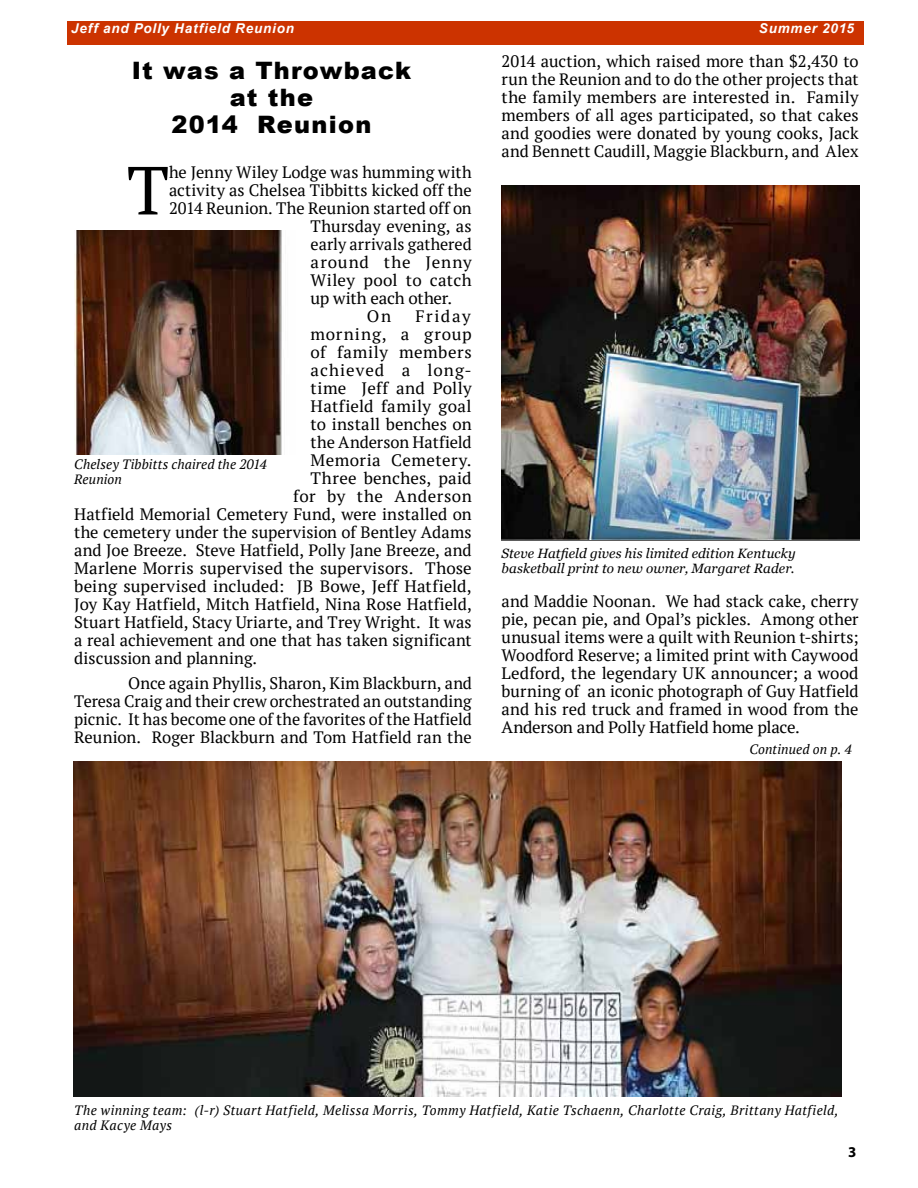
<style>
.page{position:relative;width:918px;height:1188px;background:#fff}
.page>*{position:absolute;margin:0;border:0;box-sizing:border-box;transform-origin:0 0}
.t1{font:67.95px "PT Serif";color:#000}
.t2{font:900 24px/27px "Arial";letter-spacing:.05em;color:#000;text-align:center}
.t3{font:16.5px/18px "PT Serif";letter-spacing:.005em;color:#000;text-align:justify}
.t4{font:16.5px "PT Serif";letter-spacing:-.02em;color:#000}
.t5{font:16.5px "PT Serif";letter-spacing:.025em;color:#000}
.t6{font:16.5px "PT Serif";letter-spacing:.03em;color:#000}
.t7{font:16.5px "PT Serif";letter-spacing:.045em;color:#000}
.t8{font:16.5px "PT Serif";letter-spacing:.055em;color:#000}
.t9{font:16.5px "PT Serif";letter-spacing:.06em;color:#000}
.t10{font:700 15px "Myriad Pro";color:#000}
.t11{font:italic 13.5px/15px "PT Serif";letter-spacing:.025em;color:#000}
.t12{font:italic 13.5px/15px "Georgia";letter-spacing:.005em;color:#000}
.t13{font:italic 13.5px/15px "PT Serif";letter-spacing:.005em;color:#000}
.t14{font:italic 700 13.5px "Arial";letter-spacing:.06em;color:#fff}
</style>
<div class="page">
<div style="left:68px;top:22px;width:796px;height:23px;background:#c30"></div>
<img style="left:73px;top:762px;width:768px;height:335px">
<img style="left:502px;top:185px;width:357px;height:354px">
<img style="left:74px;top:230px;width:208px;height:225px">
<p class="t14" style="left:71px;top:19px;width:224px">Jeff and Polly Hatfield Reunion</p>
<p class="t14" style="left:759px;top:19px;width:97px">Summer 2015</p>
<h2 class="t2" style="left:132px;top:56px;width:281px">It was a Throwback at the<br>2014 Reunion</h2>
<p class="t3" style="left:502px;top:52px;width:359px">2014 auction, which raised more than $2,430 to run the Reunion and to do the other projects that the family members are interested in. Family members of all ages participated, so that cakes and goodies were donated by young cooks, Jack and Bennett Caudill, Maggie Blackburn, and Alex</p>
<h1 class="t1" style="left:127px;top:146px;width:44px">T</h1>
<p class="t3" style="left:169px;top:163px;width:304px">he Jenny Wiley Lodge was humming with</p>
<p class="t3" style="left:169px;top:181px;width:304px">activity as Chelsea Tibbitts kicked off the</p>
<p class="t3" style="left:169px;top:199px;width:304px">2014 Reunion. The Reunion started off on</p>
<p class="t3" style="left:311px;top:217px;width:163px">Thursday evening, as</p>
<p class="t3" style="left:311px;top:235px;width:163px">early arrivals gathered</p>
<p class="t7" style="left:311px;top:252px;width:163px">around the Jenny</p>
<p class="t3" style="left:311px;top:271px;width:163px">Wiley pool to catch</p>
<p class="t4" style="left:311px;top:288px;width:143px">up with each other.</p>
<p class="t3" style="left:367px;top:307px;width:26px">On</p>
<p class="t3" style="left:416px;top:307px;width:57px">Friday</p>
<p class="t8" style="left:311px;top:324px;width:163px">morning, a group</p>
<p class="t6" style="left:311px;top:342px;width:163px">of family members</p>
<p class="t9" style="left:311px;top:360px;width:163px">achieved a long-</p>
<p class="t3" style="left:311px;top:379px;width:163px">time Jeff and Polly</p>
<p class="t3" style="left:311px;top:397px;width:163px">Hatfield family goal</p>
<p class="t3" style="left:311px;top:415px;width:163px">to install benches on</p>
<p class="t3" style="left:311px;top:433px;width:163px">the Anderson Hatfield</p>
<p class="t3" style="left:311px;top:451px;width:163px">Memoria Cemetery.</p>
<p class="t3" style="left:311px;top:469px;width:163px">Three benches, paid</p>
<p class="t5" style="left:293px;top:486px;width:180px">for by the Anderson</p>
<p class="t3" style="left:74px;top:505px;width:399px">Hatfield Memorial Cemetery Fund, were installed on</p>
<p class="t3" style="left:74px;top:523px;width:399px">the cemetery under the supervision of Bentley Adams</p>
<p class="t3" style="left:74px;top:541px;width:399px">and Joe Breeze. Steve Hatfield, Polly Jane Breeze, and</p>
<p class="t3" style="left:74px;top:559px;width:399px">Marlene Morris supervised the supervisors. Those</p>
<p class="t3" style="left:74px;top:577px;width:399px">being supervised included: JB Bowe, Jeff Hatfield,</p>
<p class="t3" style="left:74px;top:595px;width:399px">Joy Kay Hatfield, Mitch Hatfield, Nina Rose Hatfield,</p>
<p class="t3" style="left:74px;top:613px;width:399px">Stuart Hatfield, Stacy Uriarte, and Trey Wright. It was</p>
<p class="t3" style="left:74px;top:631px;width:399px">a real achievement and one that has taken significant</p>
<p class="t3" style="left:74px;top:649px;width:184px">discussion and planning.</p>
<p class="t3" style="left:74px;top:674px;width:399px;text-indent:54px">Once again Phyllis, Sharon, Kim Blackburn, and Teresa Craig and their crew orchestrated an outstanding picnic. It has become one of the favorites of the Hatfield Reunion. Roger Blackburn and Tom Hatfield ran the</p>
<p class="t13" style="left:74px;top:457px;width:194px">Chelsey Tibbitts chaired the 2014<br>Reunion</p>
<p class="t12" style="left:502px;top:546px;width:296px">Steve Hatfield gives his limited edition Kentucky basketball print to new owner, Margaret Rader.</p>
<p class="t3" style="left:502px;top:592px;width:359px">and Maddie Noonan. We had stack cake, cherry pie, pecan pie, and Opal’s pickles. Among other unusual items were a quilt with Reunion t-shirts; Woodford Reserve; a limited print with Caywood Ledford, the legendary UK announcer; a wood burning of an iconic photograph of Guy Hatfield and his red truck and framed in wood from the Anderson and Polly Hatfield home place.</p>
<p class="t13" style="left:750px;top:742px;width:104px">Continued on p. 4</p>
<p class="t11" style="left:74px;top:1102px;width:766px">The winning team: (l-r) Stuart Hatfield, Melissa Morris, Tommy Hatfield, Katie Tschaenn, Charlotte Craig, Brittany Hatfield, and Kacye Mays</p>
<p class="t10" style="left:848px;top:1142px;width:10px">3</p>
</div>
